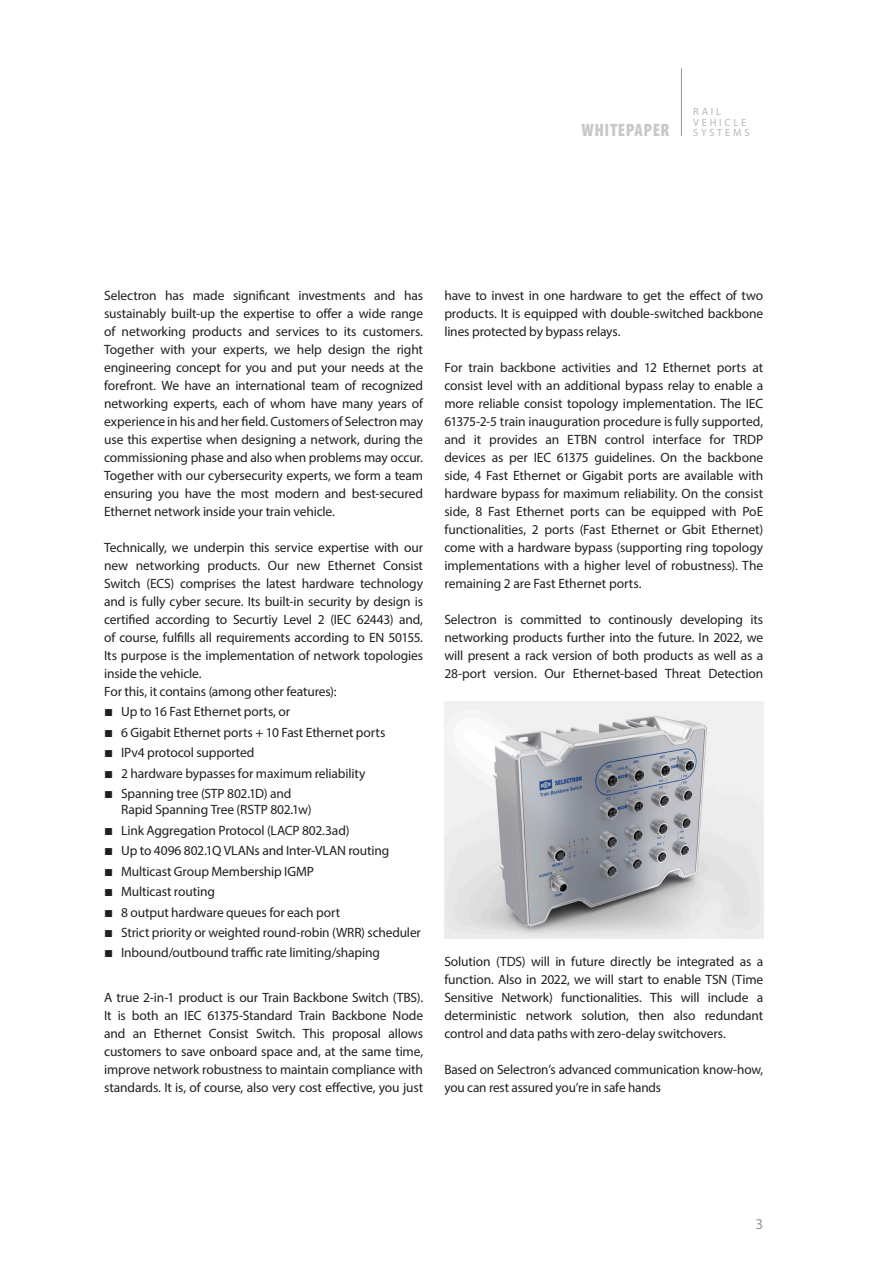
<style>
.page{position:relative;width:893px;height:1263px;background:#fff}
.page>*{position:absolute;margin:0;border:0;box-sizing:border-box;transform-origin:0 0}
.t1{font:900 condensed 18px "Myriad Pro";letter-spacing:.03em;color:#c7c8ca}
.t2{font:15px "Myriad Pro";color:#939598}
.t3{font:13.5px/18px "Myriad Pro";letter-spacing:-.01em;color:#231f20;text-align:justify}
.t4{font:10.5px/10.5px "Myriad Pro";letter-spacing:.26em;color:#b7b8bb}
.s1{font-family:"Arial";font-size:15px}
</style>
<div class="page">
<hr style="left:681px;top:68px;width:1px;height:68px;background:#939598">
<img style="left:444px;top:701px;width:319px;height:237px">
<h1 class="t1" style="left:581px;top:119px;width:90px">WHITEPAPER</h1>
<p class="t4" style="left:693px;top:106px;width:58px">RAIL<br>VEHICLE<br>SYSTEMS</p>
<p class="t3" style="left:104px;top:286px;width:320px">Selectron has made significant investments and has sustainably built-up the expertise to offer a wide range of networking products and services to its customers.<br>Together with your experts, we help design the right engineering concept for you and put your needs at the forefront. We have an international team of recognized networking experts, each of whom have many years of experience in his and her field. Customers of Selectron may use this expertise when designing a network, during the commissioning phase and also when problems may occur.<br>Together with our cybersecurity experts, we form a team ensuring you have the most modern and best-secured Ethernet network inside your train vehicle.</p>
<p class="t3" style="left:104px;top:538px;width:320px;text-align:left">Technically, we underpin this service expertise with our new networking products. Our new Ethernet Consist Switch (ECS) comprises the latest hardware technology and is fully cyber secure. Its built-in security by design is certified according to Securtiy Level 2 (IEC 62443) and, of course, fulfills all requirements according to EN 50155.<br>Its purpose is the implementation of network topologies inside the vehicle.<br>For this, it contains (among other features):</p>
<p class="t3" style="left:104px;top:702px;width:188px"><span class="s1">■</span> Up to 16 Fast Ethernet ports, or</p>
<p class="t3" style="left:104px;top:723px;width:283px"><span class="s1">■</span> 6 Gigabit Ethernet ports + 10 Fast Ethernet ports</p>
<p class="t3" style="left:104px;top:743px;width:152px"><span class="s1">■</span> IPv4 protocol supported</p>
<p class="t3" style="left:104px;top:764px;width:263px"><span class="s1">■</span> 2 hardware bypasses for maximum reliability</p>
<p class="t3" style="left:121px;top:785px;width:192px;line-height:16.2px;text-indent:-17px"><span class="s1">■</span> Spanning tree (STP 802.1D) and<br>Rapid Spanning Tree (RSTP 802.1w)</p>
<p class="t3" style="left:104px;top:821px;width:247px"><span class="s1">■</span> Link Aggregation Protocol (LACP 802.3ad)</p>
<p class="t3" style="left:104px;top:841px;width:287px"><span class="s1">■</span> Up to 4096 802.1Q VLANs and Inter-VLAN routing</p>
<p class="t3" style="left:104px;top:862px;width:211px"><span class="s1">■</span> Multicast Group Membership IGMP</p>
<p class="t3" style="left:104px;top:882px;width:112px"><span class="s1">■</span> Multicast routing</p>
<p class="t3" style="left:104px;top:903px;width:237px"><span class="s1">■</span> 8 output hardware queues for each port</p>
<p class="t3" style="left:104px;top:923px;width:318px"><span class="s1">■</span> Strict priority or weighted round-robin (WRR) scheduler</p>
<p class="t3" style="left:104px;top:943px;width:277px"><span class="s1">■</span> Inbound/outbound traffic rate limiting/shaping</p>
<p class="t3" style="left:104px;top:988px;width:320px">A true 2-in-1 product is our Train Backbone Switch (TBS).<br>It is both an IEC 61375-Standard Train Backbone Node and an Ethernet Consist Switch. This proposal allows customers to save onboard space and, at the same time, improve network robustness to maintain compliance with standards. It is, of course, also very cost effective, you just</p>
<p class="t3" style="left:444px;top:286px;width:320px">have to invest in one hardware to get the effect of two products. It is equipped with double-switched backbone lines protected by bypass relays.</p>
<p class="t3" style="left:444px;top:358px;width:320px">For train backbone activities and 12 Ethernet ports at consist level with an additional bypass relay to enable a more reliable consist topology implementation. The IEC 61375-2-5 train inauguration procedure is fully supported, and it provides an ETBN control interface for TRDP devices as per IEC 61375 guidelines. On the backbone side, 4 Fast Ethernet or Gigabit ports are available with hardware bypass for maximum reliability. On the consist side, 8 Fast Ethernet ports can be equipped with PoE functionalities, 2 ports (Fast Ethernet or Gbit Ethernet) come with a hardware bypass (supporting ring topology implementations with a higher level of robustness). The remaining 2 are Fast Ethernet ports.</p>
<p class="t3" style="left:444px;top:610px;width:320px">Selectron is committed to continously developing its networking products further into the future. In 2022, we will present a rack version of both products as well as a 28-port version. Our Ethernet-based Threat Detection</p>
<p class="t3" style="left:444px;top:952px;width:320px">Solution (TDS) will in future directly be integrated as a function. Also in 2022, we will start to enable TSN (Time Sensitive Network) functionalities. This will include a deterministic network solution, then also redundant control and data paths with zero-delay switchovers.</p>
<p class="t3" style="left:444px;top:1060px;width:320px">Based on Selectron’s advanced communication know-how, you can rest assured you’re in safe hands</p>
<p class="t2" style="left:756px;top:1215px;width:9px">3</p>
</div>
